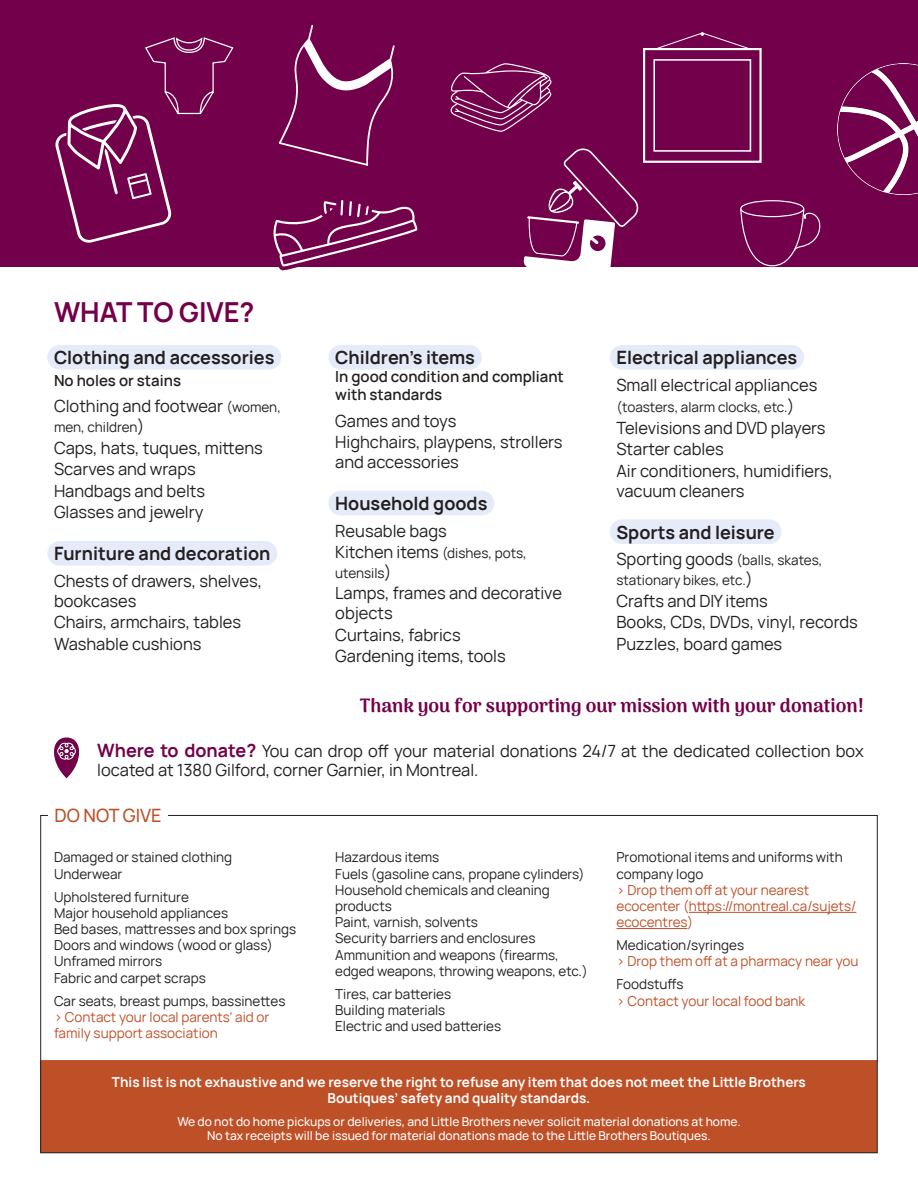
<style>
.page{position:relative;width:918px;height:1188px;background:#fff}
.page>*{position:absolute;margin:0;border:0;box-sizing:border-box;transform-origin:0 0}
.t1{font:700 27px "Manrope";color:#73004a}
.t2{font:900 19.05px "Arima Madurai";color:#73004a}
.type_-_web{font:700 18px "Manrope";color:#231f20}
.t3{font:500 18px "Manrope";color:#be5028}
.t4{font:16.5px/19.8px "Manrope";color:#231f20}
.type{font:600 15px/18px "Manrope";color:#231f20}
.ne_pas_donner{font:13.5px/16.2px "Manrope";color:#231f20}
.ne_pas_donner-2{font:13.5px/16.2px "Manrope";color:#be5028}
.t5{font:700 13.5px/16.2px "Manrope";color:#fff;text-align:center}
.ne_pas_donner-3{font:13.35px "Manrope";color:#231f20}
.t6{font:500 12px/14.4px "Manrope";color:#fff;text-align:center}
.s1{font-size:13.5px}
.s2{font-size:16.5px}
.s3{font-weight:700;font-size:18px;color:#73004a}
.s4{color:#231f20}
.s5{font-size:13.35px}
</style>
<div class="page">
<div style="left:47px;top:345px;width:234px;height:25px;background:#e6ebfa;border-radius:12px"></div>
<div style="left:47px;top:541px;width:230px;height:25px;background:#e6ebfa;border-radius:12px"></div>
<div style="left:328px;top:345px;width:154px;height:25px;background:#e6ebfa;border-radius:12px"></div>
<div style="left:328px;top:491px;width:166px;height:24px;background:#e6ebfa;border-radius:12px"></div>
<div style="left:610px;top:345px;width:194px;height:25px;background:#e6ebfa;border-radius:12px"></div>
<div style="left:610px;top:519px;width:172px;height:25px;background:#e6ebfa;border-radius:12px"></div>
<div style="left:0;top:0;width:918px;height:266px;background:#73004a"></div>
<svg style="left:523px;top:148px;width:118px;height:119px"></svg>
<svg style="left:657px;top:32px;width:92px;height:16px"></svg>
<div style="left:643px;top:48px;width:119px;height:115px;background:#73004a;border:2px solid #fff"></div>
<div style="left:653px;top:59px;width:98px;height:93px;background:#73004a;border:2px solid #fff"></div>
<svg style="left:450px;top:63px;width:102px;height:69px"></svg>
<svg style="left:268px;top:25px;width:156px;height:338px"></svg>
<img style="left:838px;top:63px;width:80px;height:131px">
<div style="left:740px;top:200px;width:64px;height:17px;border:1px solid #fff;border-radius:50%"></div>
<svg style="left:740px;top:207px;width:83px;height:60px"></svg>
<svg style="left:52px;top:37px;width:182px;height:230px"></svg>
<div style="left:43px;top:1060px;width:832px;height:91px;background:#be5028"></div>
<hr style="left:689px;top:912px;width:167px;height:1px;background:#be5028">
<hr style="left:616px;top:928px;width:71px;height:1px;background:#be5028">
<svg style="left:56px;top:737px;width:24px;height:41px"></svg>
<img style="left:54px;top:740px;width:25px;height:23px">
<p class="t1" style="left:54px;top:290px;width:202px">WHAT TO GIVE?</p>
<p class="type_-_web" style="left:54px;top:343px;width:222px">Clothing and accessories</p>
<p class="type" style="left:54px;top:370px;width:129px">No holes or stains</p>
<p class="t4" style="left:54px;top:396px;width:228px">Clothing and footwear <span class="s1">(women,</span></p>
<p class="ne_pas_donner" style="left:54px;top:418px;width:92px">men, children<span class="s2">)</span></p>
<p class="t4" style="left:54px;top:437px;width:210px">Caps, hats, tuques, mittens</p>
<p class="t4" style="left:54px;top:458px;width:143px">Scarves and wraps</p>
<p class="t4" style="left:54px;top:480px;width:153px">Handbags and belts</p>
<p class="t4" style="left:54px;top:502px;width:151px">Glasses and jewelry</p>
<p class="type_-_web" style="left:54px;top:539px;width:218px">Furniture and decoration</p>
<p class="t4" style="left:54px;top:570px;width:210px">Chests of drawers, shelves, bookcases</p>
<p class="t4" style="left:54px;top:611px;width:189px">Chairs, armchairs, tables</p>
<p class="t4" style="left:54px;top:633px;width:149px">Washable cushions</p>
<p class="type_-_web" style="left:335px;top:343px;width:141px">Children’s items</p>
<p class="type" style="left:335px;top:367px;width:230px">In good condition and compliant with standards</p>
<p class="t4" style="left:335px;top:410px;width:123px">Games and toys</p>
<p class="t4" style="left:335px;top:431px;width:229px">Highchairs, playpens, strollers and accessories</p>
<p class="type_-_web" style="left:335px;top:488px;width:154px">Household goods</p>
<p class="t4" style="left:335px;top:520px;width:113px">Reusable bags</p>
<p class="ne_pas_donner" style="left:335px;top:542px;width:193px;line-height:19.8px"><span class="s2">Kitchen items</span> (dishes, pots, utensils<span class="s2">)</span></p>
<p class="t4" style="left:335px;top:583px;width:228px">Lamps, frames and decorative objects</p>
<p class="t4" style="left:335px;top:624px;width:127px">Curtains, fabrics</p>
<p class="t4" style="left:335px;top:645px;width:172px">Gardening items, tools</p>
<p class="type_-_web" style="left:616px;top:343px;width:182px">Electrical appliances</p>
<p class="t4" style="left:616px;top:374px;width:202px">Small electrical appliances</p>
<p class="ne_pas_donner" style="left:616px;top:399px;width:180px">(toasters, alarm clocks, etc.<span class="s2">)</span></p>
<p class="t4" style="left:616px;top:417px;width:211px">Televisions and DVD players</p>
<p class="t4" style="left:616px;top:439px;width:109px">Starter cables</p>
<p class="t4" style="left:616px;top:460px;width:218px">Air conditioners, humidifiers, vacuum cleaners</p>
<p class="type_-_web" style="left:616px;top:517px;width:160px">Sports and leisure</p>
<p class="ne_pas_donner" style="left:616px;top:550px;width:207px;line-height:19.8px"><span class="s2">Sporting goods</span> (balls, skates, stationary bikes, etc.<span class="s2">)</span></p>
<p class="t4" style="left:616px;top:590px;width:153px">Crafts and DIY items</p>
<p class="t4" style="left:616px;top:611px;width:243px">Books, CDs, DVDs, vinyl, records</p>
<p class="t4" style="left:616px;top:633px;width:167px">Puzzles, board games</p>
<p class="t2" style="left:360px;top:692px;width:506px">Thank you for supporting our mission with your donation!</p>
<p class="t4" style="left:97px;top:740px;width:768px"><span class="s3">Where to donate?</span> You can drop off your material donations 24/7 at the dedicated collection box located at 1380 Gilford, corner Garnier, in Montreal.</p>
<p class="t3" style="left:55px;top:801px;width:109px">DO NOT GIVE</p>
<p class="ne_pas_donner" style="left:54px;top:849px;width:180px">Damaged or stained clothing<br>Underwear</p>
<p class="ne_pas_donner" style="left:54px;top:888px;width:244px">Upholstered furniture<br>Major household appliances<br>Bed bases, mattresses and box springs<br>Doors and windows (wood or glass)<br>Unframed mirrors<br>Fabric and carpet scraps</p>
<p class="ne_pas_donner-2" style="left:54px;top:992px;width:233px"><span class="s4">Car seats, breast pumps, bassinettes </span>&gt; Contact your local parents’ aid or family support association</p>
<p class="ne_pas_donner" style="left:335px;top:849px;width:106px">Hazardous items</p>
<p class="ne_pas_donner" style="left:335px;top:865px;width:251px">Fuels (gasoline cans, propane cylinders)</p>
<p class="ne_pas_donner" style="left:335px;top:881px;width:216px">Household chemicals and cleaning products</p>
<p class="ne_pas_donner" style="left:335px;top:913px;width:144px">Paint, varnish, solvents</p>
<p class="ne_pas_donner" style="left:335px;top:930px;width:202px">Security barriers and enclosures</p>
<p class="ne_pas_donner" style="left:335px;top:946px;width:225px">Ammunition and weapons <span class="s5">(firearms,</span></p>
<p class="ne_pas_donner-3" style="left:335px;top:961px;width:254px">edged weapons, throwing weapons, etc.)</p>
<p class="ne_pas_donner" style="left:335px;top:985px;width:118px">Tires, car batteries</p>
<p class="ne_pas_donner" style="left:335px;top:1001px;width:112px">Building materials</p>
<p class="ne_pas_donner" style="left:335px;top:1017px;width:167px">Electric and used batteries</p>
<p class="ne_pas_donner" style="left:616px;top:849px;width:228px">Promotional items and uniforms with company logo</p>
<p class="ne_pas_donner-2" style="left:616px;top:881px;width:241px">&gt; Drop them off at your nearest ecocenter (https://montreal.ca/sujets/ ecocentres)</p>
<p class="ne_pas_donner" style="left:616px;top:936px;width:129px">Medication/syringes</p>
<p class="ne_pas_donner-2" style="left:616px;top:953px;width:244px">&gt; Drop them off at a pharmacy near you</p>
<p class="ne_pas_donner" style="left:616px;top:976px;width:69px">Foodstuffs</p>
<p class="ne_pas_donner-2" style="left:616px;top:992px;width:190px">&gt; Contact your local food bank</p>
<p class="t5" style="left:112px;top:1073px;width:695px">This list is not exhaustive and we reserve the right to refuse any item that does not meet the Little Brothers<br>Boutiques’ safety and quality standards.</p>
<p class="t6" style="left:177px;top:1113px;width:565px">We do not do home pickups or deliveries, and Little Brothers never solicit material donations at home.<br>No tax receipts will be issued for material donations made to the Little Brothers Boutiques.</p>
</div>
